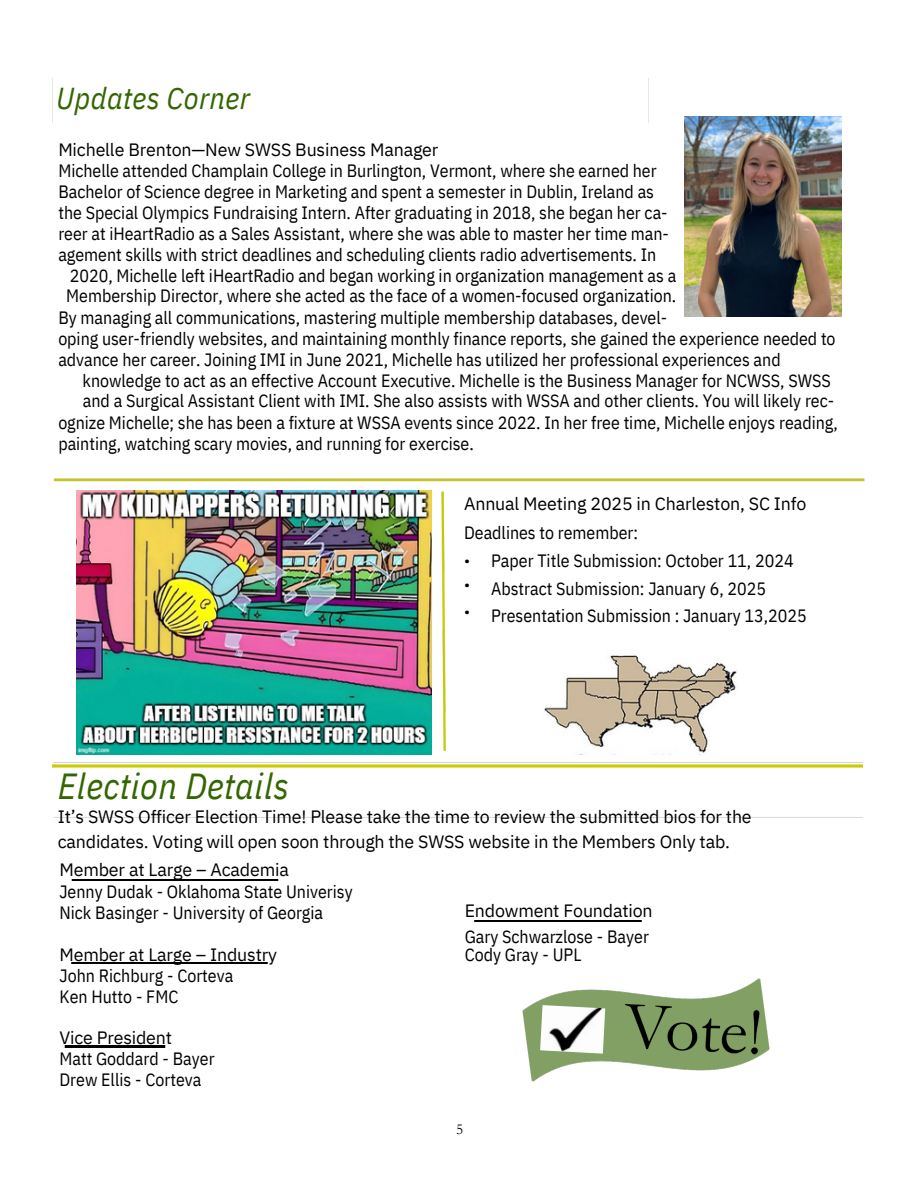
<style>
.page{position:relative;width:918px;height:1188px;background:#fff}
.page>*{position:absolute;margin:0;border:0;box-sizing:border-box;transform-origin:0 0}
.t1{font:italic 36.15px "IBM Plex Sans Cond";letter-spacing:.01em;color:#360}
.t2{font:italic 30.3px "IBM Plex Sans Cond";letter-spacing:.01em;color:#360}
.t3{font:17.85px/27px "IBM Plex Sans Cond";color:#000}
.t4{font:17.85px/25.8px "IBM Plex Sans";letter-spacing:-.01em;color:#000}
.t5{font:15.15px/27px "IBM Plex Sans";color:#000}
.t6{font:15.15px "Garamond";color:#000}
</style>
<div class="page">
<img style="left:71px;top:879px;width:208px;height:1px">
<img style="left:71px;top:963px;width:197px;height:1px">
<img style="left:64px;top:1046px;width:102px;height:1px">
<img style="left:52px;top:478px;width:813px;height:340px">
<img style="left:474px;top:920px;width:168px;height:1px">
<img style="left:77px;top:490px;width:354px;height:264px">
<img style="left:544px;top:650px;width:193px;height:105px">
<hr style="left:52px;top:765px;width:810px;height:2px;background:#cccc03">
<img style="left:522px;top:978px;width:248px;height:104px">
<img style="left:540px;top:1005px;width:65px;height:49px">
<img style="left:684px;top:116px;width:158px;height:200px">
<p class="t2" style="left:56px;top:78px;width:195px">Updates Corner</p>
<p class="t4" style="left:58px;top:137px;width:382px">Michelle Brenton—New SWSS Business Manager</p>
<p class="t3" style="left:58px;top:157px;width:600px">Michelle attended Champlain College in Burlington, Vermont, where she earned her</p>
<p class="t3" style="left:58px;top:178px;width:597px">Bachelor of Science degree in Marketing and spent a semester in Dublin, Ireland as</p>
<p class="t3" style="left:58px;top:199px;width:611px">the Special Olympics Fundraising Intern. After graduating in 2018, she began her ca-</p>
<p class="t3" style="left:58px;top:220px;width:612px">reer at iHeartRadio as a Sales Assistant, where she was able to master her time man-</p>
<p class="t3" style="left:58px;top:241px;width:599px">agement skills with strict deadlines and scheduling clients radio advertisements. In</p>
<p class="t3" style="left:66px;top:265px;width:612px;line-height:20.2px">2020, Michelle left iHeartRadio and began working in organization management as a<br>Membership Director, where she acted as the face of a women-focused organization.</p>
<p class="t3" style="left:58px;top:304px;width:610px">By managing all communications, mastering multiple membership databases, devel-</p>
<p class="t3" style="left:58px;top:325px;width:779px">oping user-friendly websites, and maintaining monthly finance reports, she gained the experience needed to</p>
<h1 class="t3" style="left:58px;top:346px;width:724px">advance her career. Joining IMI in June 2021, Michelle has utilized her professional experiences and</h1>
<p class="t3" style="left:83px;top:367px;width:750px">knowledge to act as an effective Account Executive. Michelle is the Business Manager for NCWSS, SWSS</p>
<p class="t3" style="left:83px;top:387px;width:753px">and a Surgical Assistant Client with IMI. She also assists with WSSA and other clients. You will likely rec-</p>
<p class="t3" style="left:58px;top:409px;width:781px">ognize Michelle; she has been a fixture at WSSA events since 2022. In her free time, Michelle enjoys reading,</p>
<p class="t3" style="left:58px;top:430px;width:417px">painting, watching scary movies, and running for exercise.</p>
<p class="t1" style="left:58px;top:762px;width:233px">Election Details</p>
<p class="t4" style="left:464px;top:491px;width:344px">Annual Meeting 2025 in Charleston, SC Info</p>
<p class="t3" style="left:491px;top:547px;width:304px">Paper Title Submission: October 11, 2024</p>
<p class="t3" style="left:464px;top:519px;width:175px">Deadlines to remember:</p>
<p class="t5" style="left:464px;top:547px;width:8px">•</p>
<p class="t5" style="left:464px;top:571px;width:7px">• •</p>
<p class="t3" style="left:491px;top:574px;width:317px">Abstract Submission: January 6, 2025<br>Presentation Submission : January 13,2025</p>
<p class="t4" style="left:58px;top:803px;width:695px">It’s SWSS Officer Election Time! Please take the time to review the submitted bios for the candidates. Voting will open soon through the SWSS website in the Members Only tab.</p>
<p class="t4" style="left:59px;top:857px;width:231px">Member at Large – Academia</p>
<p class="t3" style="left:59px;top:878px;width:295px">Jenny Dudak - Oklahoma State Univerisy</p>
<p class="t3" style="left:59px;top:898px;width:265px">Nick Basinger - University of Georgia</p>
<p class="t4" style="left:465px;top:898px;width:190px">Endowment Foundation</p>
<p class="t3" style="left:465px;top:923px;width:186px">Gary Schwarzlose - Bayer</p>
<p class="t4" style="left:59px;top:941px;width:219px">Member at Large – Industry</p>
<p class="t3" style="left:465px;top:941px;width:118px">Cody Gray - UPL</p>
<p class="t3" style="left:59px;top:961px;width:175px">John Richburg - Corteva</p>
<p class="t3" style="left:59px;top:982px;width:120px">Ken Hutto - FMC</p>
<p class="t4" style="left:59px;top:1024px;width:114px">Vice President</p>
<p class="t3" style="left:59px;top:1045px;width:157px">Matt Goddard - Bayer</p>
<p class="t3" style="left:59px;top:1066px;width:143px">Drew Ellis - Corteva</p>
<p class="t6" style="left:456px;top:1121px;width:9px">5</p>
</div>
